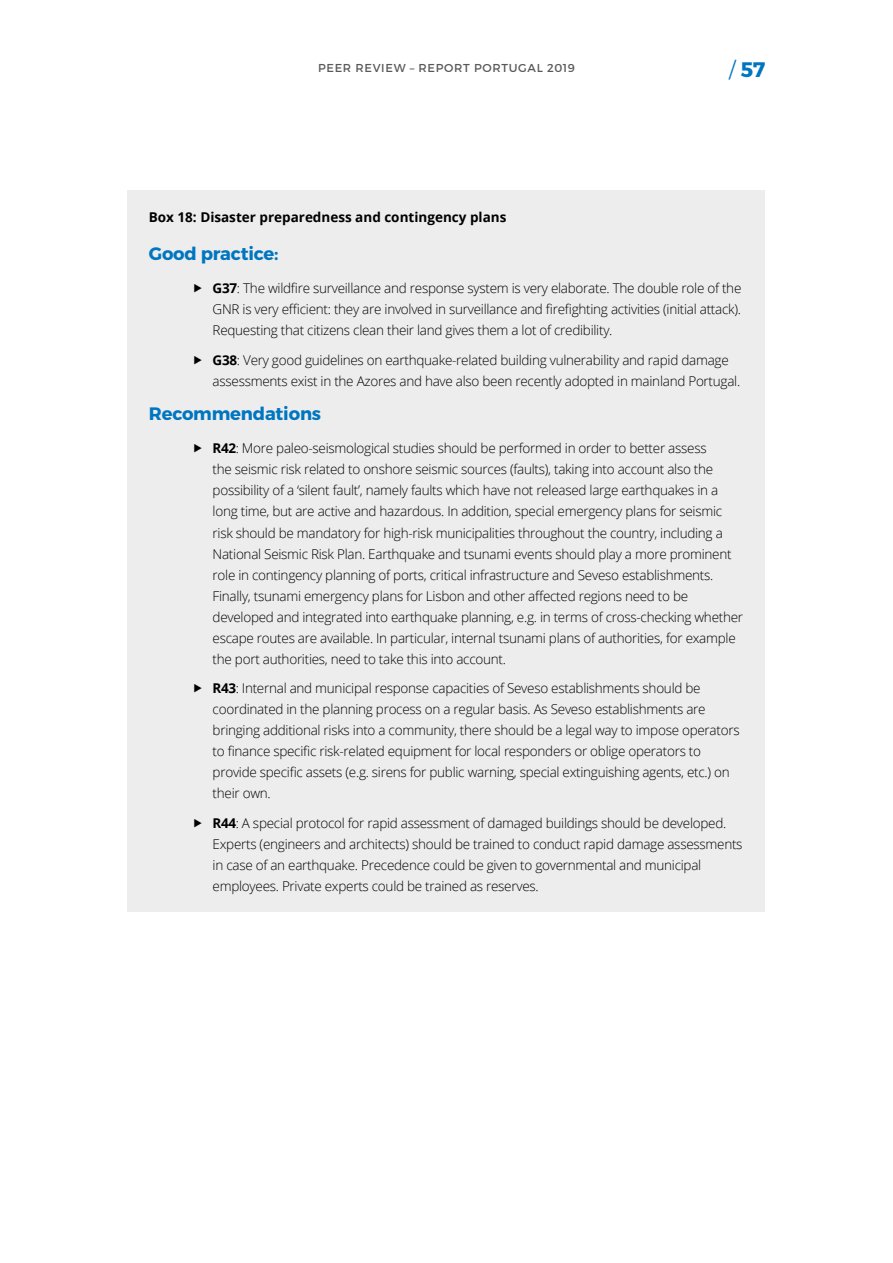
<style>
.page{position:relative;width:893px;height:1263px;background:#fff}
.page>*{position:absolute;margin:0;border:0;box-sizing:border-box;transform-origin:0 0}
.t1{font:700 21px "Montserrat";color:#0076c0}
.t2{font:700 18px "Montserrat";letter-spacing:-.01em;color:#0076c0}
.t3{font:300 13.5px/21px "Open Sans";letter-spacing:-.02em;color:#000}
.Body_Copy{font:700 13.5px "Open Sans";color:#000}
.t4{font:11.55px "Montserrat";letter-spacing:.06em;color:#58595b}
.s1{font-weight:300}
.s2{font-weight:700}
</style>
<div class="page">
<div style="left:128px;top:190px;width:637px;height:722px;background:#ededee"></div>
<p class="t4" style="left:318px;top:61px;width:258px">PEER REVIEW – REPORT PORTUGAL 2019</p>
<h1 class="t1" style="left:729px;top:56px;width:38px"><span class="s1">/</span> 57</h1>
<p class="Body_Copy" style="left:149px;top:207px;width:359px">Box 18: Disaster preparedness and contingency plans</p>
<h4 class="t2" style="left:149px;top:242px;width:131px">Good practice:</h4>
<p class="t3" style="left:213px;top:278px;width:530px;text-align:justify"><span class="s2">G37</span>: The wildfire surveillance and response system is very elaborate. The double role of the GNR is very efficient: they are involved in surveillance and firefighting activities (initial attack).<br>Requesting that citizens clean their land gives them a lot of credibility.</p>
<p class="t3" style="left:213px;top:349px;width:529px"><span class="s2">G38</span>: Very good guidelines on earthquake-related building vulnerability and rapid damage assessments exist in the Azores and have also been recently adopted in mainland Portugal.</p>
<h4 class="t2" style="left:149px;top:402px;width:174px">Recommendations</h4>
<p class="t3" style="left:213px;top:438px;width:532px"><span class="s2">R42</span>: More paleo-seismological studies should be performed in order to better assess<br>the seismic risk related to onshore seismic sources (faults), taking into account also the possibility of a ‘silent fault’, namely faults which have not released large earthquakes in a long time, but are active and hazardous. In addition, special emergency plans for seismic risk should be mandatory for high-risk municipalities throughout the country, including a National Seismic Risk Plan. Earthquake and tsunami events should play a more prominent role in contingency planning of ports, critical infrastructure and Seveso establishments.<br>Finally, tsunami emergency plans for Lisbon and other affected regions need to be developed and integrated into earthquake planning, e.g. in terms of cross-checking whether escape routes are available. In particular, internal tsunami plans of authorities, for example the port authorities, need to take this into account.</p>
<p class="t3" style="left:213px;top:677px;width:528px"><span class="s2">R43</span>: Internal and municipal response capacities of Seveso establishments should be coordinated in the planning process on a regular basis. As Seveso establishments are bringing additional risks into a community, there should be a legal way to impose operators to finance specific risk-related equipment for local responders or oblige operators to provide specific assets (e.g. sirens for public warning, special extinguishing agents, etc.) on their own.</p>
<p class="t3" style="left:213px;top:812px;width:531px"><span class="s2">R44</span>: A special protocol for rapid assessment of damaged buildings should be developed.<br>Experts (engineers and architects) should be trained to conduct rapid damage assessments in case of an earthquake. Precedence could be given to governmental and municipal employees. Private experts could be trained as reserves.</p>
</div>
